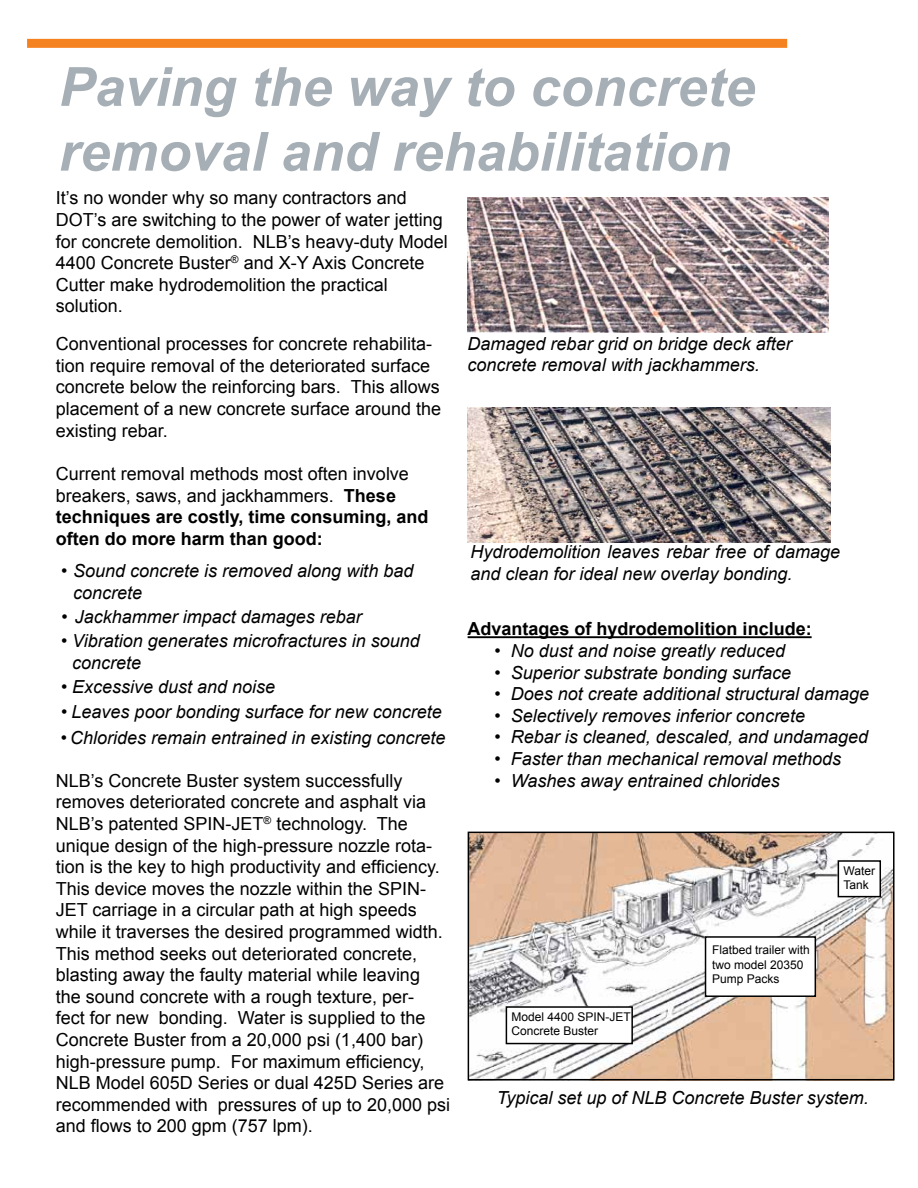
<style>
.page{position:relative;width:918px;height:1188px;background:#fff}
.page>*{position:absolute;margin:0;border:0;box-sizing:border-box;transform-origin:0 0}
.t1{font:italic 700 54px/64.8px "Arial";color:#a6afb5}
.t2{font:18px/21.6px "Arial";color:#000}
.t3{font:italic 18px/21.6px "Arial";color:#000}
.t4{font:700 18px "Arial";color:#000}
.t5{font:12px/14.4px "Arial";color:#000}
.s1{font-weight:700}
.s2{font-style:normal}
</style>
<div class="page">
<div style="left:27px;top:39px;width:760px;height:9px;background:#f58220"></div>
<img style="left:468px;top:198px;width:360px;height:134px">
<img style="left:468px;top:407px;width:362px;height:136px">
<hr style="left:468px;top:636px;width:344px;height:2px;background:#000">
<img style="left:468px;top:835px;width:426px;height:246px">
<div style="left:468px;top:832px;width:427px;height:248px;border:2px solid #000"></div>
<div style="left:706px;top:937px;width:109px;height:59px;background:#fff"></div>
<div style="left:705px;top:936px;width:111px;height:61px;border:2px solid #000"></div>
<div style="left:506px;top:1007px;width:126px;height:37px;background:#fff"></div>
<div style="left:506px;top:1006px;width:127px;height:38px;border:2px solid #000"></div>
<div style="left:838px;top:861px;width:42px;height:36px;background:#fff"></div>
<div style="left:838px;top:860px;width:43px;height:37px;border:2px solid #000"></div>
<h1 class="t1" style="left:59px;top:56px;width:698px">Paving the way to concrete removal and rehabilitation</h1>
<p class="t2" style="left:56px;top:187px;width:393px">It’s no wonder why so many contractors and DOT’s are switching to the power of water jetting for concrete demolition. NLB’s heavy-duty Model 4400 Concrete Buster<sup>®</sup> and X-Y Axis Concrete Cutter make hydrodemolition the practical solution.</p>
<p class="t2" style="left:56px;top:333px;width:387px">Conventional processes for concrete rehabilita&shy;tion require removal of the deteriorated surface concrete below the reinforcing bars. This allows placement of a new concrete surface around the existing rebar.</p>
<p class="t3" style="left:468px;top:333px;width:326px">Damaged rebar grid on bridge deck after concrete removal with jackhammers.</p>
<p class="t2" style="left:56px;top:463px;width:374px">Current removal methods most often involve breakers, saws, and jackhammers. <span class="s1">These techniques are costly, time consuming, and often do more harm than good:</span></p>
<p class="t3" style="left:73px;top:560px;width:342px;text-indent:-12px"><span class="s2">•</span> Sound concrete is removed along with bad concrete</p>
<p class="t3" style="left:62px;top:606px;width:302px"><span class="s2">•</span> Jackhammer impact damages rebar</p>
<p class="t3" style="left:72px;top:631px;width:349px;text-indent:-11px"><span class="s2">•</span> Vibration generates microfractures in sound concrete</p>
<p class="t3" style="left:61px;top:676px;width:216px"><span class="s2">•</span> Excessive dust and noise</p>
<p class="t3" style="left:61px;top:701px;width:382px"><span class="s2">•</span> Leaves poor bonding surface for new concrete</p>
<p class="t3" style="left:61px;top:727px;width:386px"><span class="s2">•</span> Chlorides remain entrained in existing concrete</p>
<p class="t2" style="left:56px;top:770px;width:396px">NLB’s Concrete Buster system successfully removes deteriorated concrete and asphalt via NLB’s patented SPIN-JET<sup>®</sup> technology. The unique design of the high-pressure nozzle rota&shy;tion is the key to high productivity and efficiency.<br>This device moves the nozzle within the SPIN-JET carriage in a circular path at high speeds while it traverses the desired programmed width.<br>This method seeks out deteriorated concrete, blasting away the faulty material while leaving<br>the sound concrete with a rough texture, per-<br>fect for new bonding. Water is supplied to the Concrete Buster from a 20,000 psi (1,400 bar) high-pressure pump. For maximum efficiency, NLB Model 605D Series or dual 425D Series are recommended with pressures of up to 20,000 psi and flows to 200 gpm (757 lpm).</p>
<p class="t3" style="left:470px;top:541px;width:371px">Hydrodemolition leaves rebar free of damage and clean for ideal new overlay bonding.</p>
<p class="t4" style="left:468px;top:617px;width:346px">Advantages of hydrodemolition include:</p>
<p class="t3" style="left:495px;top:640px;width:292px"><span class="s2">•</span> No dust and noise greatly reduced</p>
<p class="t3" style="left:495px;top:662px;width:298px">• Superior substrate bonding surface</p>
<p class="t3" style="left:495px;top:683px;width:376px">• Does not create additional structural damage</p>
<p class="t3" style="left:495px;top:705px;width:312px">• Selectively removes inferior concrete</p>
<p class="t3" style="left:495px;top:726px;width:375px">• Rebar is cleaned, descaled, and undamaged</p>
<p class="t3" style="left:495px;top:748px;width:348px">• Faster than mechanical removal methods</p>
<p class="t3" style="left:495px;top:770px;width:287px">• Washes away entrained chlorides</p>
<p class="t5" style="left:512px;top:1010px;width:121px">Model 4400 SPIN-JET<br>Concrete Buster</p>
<p class="t5" style="left:712px;top:943px;width:99px">Flatbed trailer with two model 20350<br>Pump Packs</p>
<p class="t5" style="left:843px;top:864px;width:33px">Water<br>Tank</p>
<p class="t3" style="left:497px;top:1087px;width:373px">Typical set up of NLB Concrete Buster system.</p>
</div>
